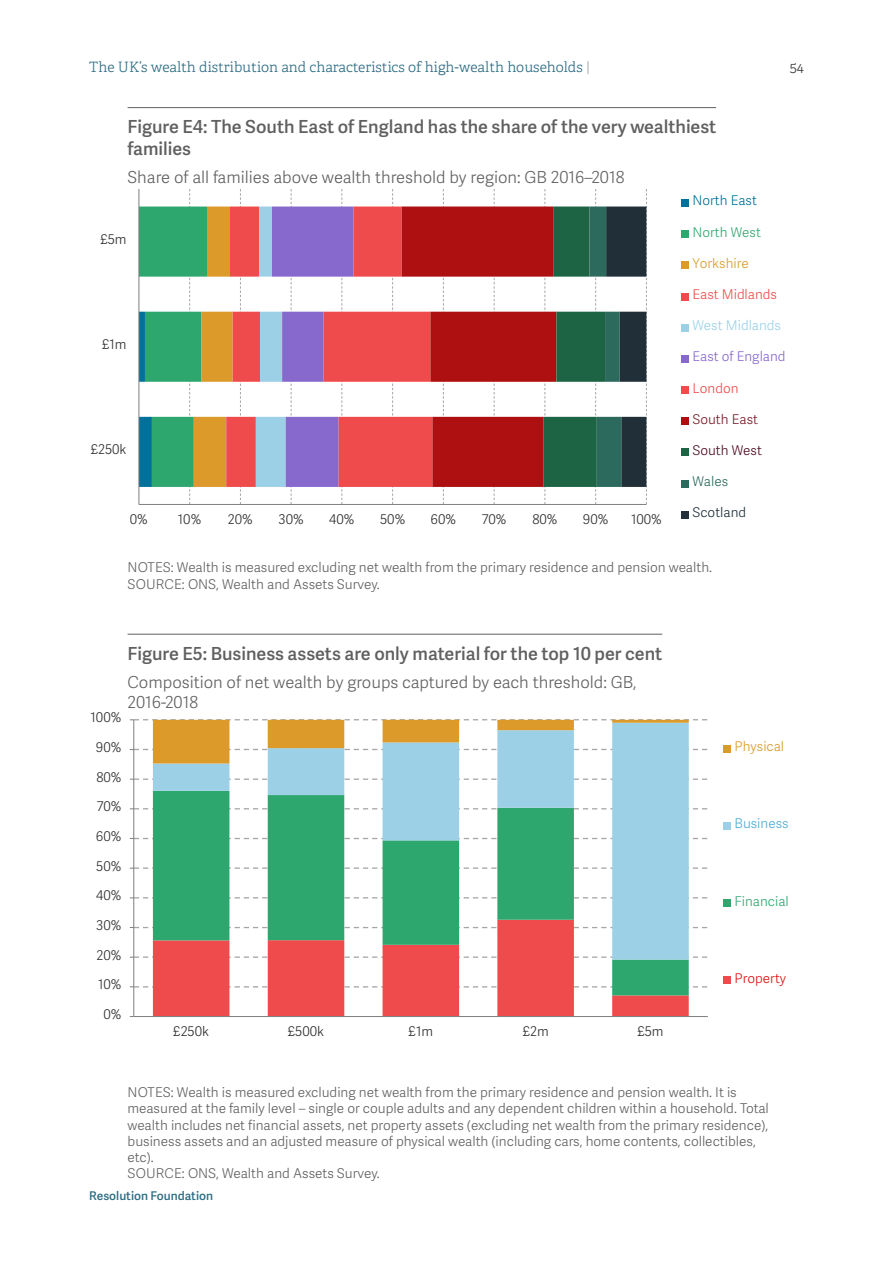
<style>
.page{position:relative;width:893px;height:1263px;background:#fff}
.page>*{position:absolute;margin:0;border:0;box-sizing:border-box;transform-origin:0 0}
.t1{font:18px/21.6px "Adelle Sans Sb";color:#606060}
.t2{font:16.5px/19.8px "Adelle Sans Lt";color:#606060}
.t3{font:300 14.25px "Adelle";color:#2e6c83}
.t4{font:300 14.25px "Adelle";color:#404040}
.t5{font:13.5px/16.2px "Adelle Sans Lt";color:#606060}
.t6{font:13.35px "Adelle Sans Lt";color:#2d2d2d}
.t7{font:13.35px "Adelle Sans Lt";color:#2ea76f}
.t8{font:13.35px "Adelle Sans Lt";color:#f04b4c}
.t9{font:13.35px "Adelle Sans Lt";color:#db9a2a}
.t10{font:13.35px "Adelle Sans Lt";color:#8768cd}
.t11{font:13.35px "Adelle Sans Lt";color:#9cd0e7}
.t12{font:13.35px "Adelle Sans Lt";color:#00719a}
.t13{font:13.35px "Adelle Sans Lt";color:#771c28}
.t14{font:13.35px "Adelle Sans Lt";color:#4d0c21}
.t15{font:13.35px "Adelle Sans Lt";color:#202f38}
.t16{font:13.35px "Adelle Sans Lt";color:#4eabd4}
.t17{font:13.35px "Adelle Sans Lt";color:#da1213}
.t18{font:13.35px "Adelle Sans Lt";color:#2c6a5e}
.t19{font:12px "Adelle Sans Sb";color:#2e6c83}
.s1{font-family:"Adelle Sans Lt";font-weight:400;color:#9f9f9f}
</style>
<div class="page">
<hr style="left:128px;top:107px;width:588px;height:1px;background:#606060">
<hr style="left:128px;top:634px;width:534px;height:1px;background:#606060">
<svg style="left:140px;top:189px;width:507px;height:315px"></svg>
<hr style="left:139px;top:504px;width:507px;height:1px;background:#7f7f7f">
<hr style="left:139px;top:189px;width:1px;height:315px;background:#7f7f7f">
<div style="left:681px;top:199px;width:8px;height:8px;background:#00719a"></div>
<div style="left:681px;top:230px;width:8px;height:8px;background:#2ea76f"></div>
<div style="left:681px;top:261px;width:8px;height:8px;background:#db9a2a"></div>
<div style="left:681px;top:293px;width:8px;height:7px;background:#f04b4c"></div>
<div style="left:681px;top:324px;width:8px;height:7px;background:#9cd0e7"></div>
<div style="left:681px;top:355px;width:8px;height:8px;background:#8768cd"></div>
<div style="left:681px;top:386px;width:8px;height:8px;background:#f04b4c"></div>
<div style="left:681px;top:417px;width:8px;height:8px;background:#ae0f10"></div>
<div style="left:681px;top:449px;width:8px;height:7px;background:#1c6443"></div>
<div style="left:681px;top:480px;width:8px;height:7px;background:#2c6a5e"></div>
<div style="left:681px;top:511px;width:8px;height:7px;background:#202f38"></div>
<svg style="left:153px;top:995px;width:536px;height:21px;fill:#f04b4c"></svg>
<svg style="left:153px;top:959px;width:536px;height:36px;fill:#f04b4c"></svg>
<svg style="left:153px;top:763px;width:536px;height:196px"></svg>
<hr style="left:134px;top:720px;width:1px;height:296px;background:#7f7f7f">
<svg style="left:130px;top:986px;width:578px;height:1px"></svg>
<svg style="left:130px;top:956px;width:578px;height:2px"></svg>
<svg style="left:130px;top:927px;width:578px;height:1px"></svg>
<svg style="left:130px;top:897px;width:578px;height:2px"></svg>
<svg style="left:130px;top:867px;width:578px;height:2px"></svg>
<svg style="left:130px;top:838px;width:578px;height:1px"></svg>
<svg style="left:130px;top:808px;width:578px;height:1px"></svg>
<svg style="left:130px;top:778px;width:578px;height:2px"></svg>
<svg style="left:130px;top:719px;width:578px;height:44px"></svg>
<hr style="left:134px;top:1016px;width:574px;height:1px;background:#7f7f7f">
<div style="left:723px;top:745px;width:8px;height:7px;background:#db9a2a"></div>
<div style="left:723px;top:822px;width:8px;height:7px;background:#9cd0e7"></div>
<div style="left:723px;top:899px;width:8px;height:8px;background:#2ea76f"></div>
<div style="left:723px;top:976px;width:8px;height:8px;background:#f04b4c"></div>
<p class="t3" style="left:89px;top:59px;width:502px">The UK’s wealth distribution and characteristics of high-wealth households <span class="s1">|</span></p>
<h1 class="t1" style="left:128px;top:115px;width:590px">Figure E4: The South East of England has the share of the very wealthiest families</h1>
<p class="t2" style="left:128px;top:167px;width:498px">Share of all families above wealth threshold by region: GB 2016–2018</p>
<p class="t4" style="left:790px;top:59px;width:15px">54</p>
<p class="t6" style="left:100px;top:230px;width:28px">£5m</p>
<p class="t6" style="left:102px;top:335px;width:26px">£1m</p>
<p class="t6" style="left:91px;top:440px;width:37px">£250k</p>
<p class="t6" style="left:130px;top:510px;width:20px">0%</p>
<p class="t6" style="left:178px;top:510px;width:25px">10%</p>
<p class="t6" style="left:228px;top:510px;width:26px">20%</p>
<p class="t6" style="left:279px;top:510px;width:27px">30%</p>
<p class="t6" style="left:329px;top:510px;width:27px">40%</p>
<p class="t6" style="left:380px;top:510px;width:27px">50%</p>
<p class="t6" style="left:431px;top:510px;width:27px">60%</p>
<p class="t6" style="left:482px;top:510px;width:26px">70%</p>
<p class="t6" style="left:532px;top:510px;width:27px">80%</p>
<p class="t6" style="left:583px;top:510px;width:27px">90%</p>
<p class="t6" style="left:631px;top:510px;width:32px">100%</p>
<p class="t12" style="left:692px;top:191px;width:66px">North East</p>
<p class="t7" style="left:692px;top:222px;width:70px">North West</p>
<p class="t9" style="left:692px;top:254px;width:58px">Yorkshire</p>
<p class="t8" style="left:692px;top:285px;width:86px">East Midlands</p>
<p class="t11" style="left:692px;top:316px;width:90px">West Midlands</p>
<p class="t10" style="left:692px;top:347px;width:95px">East of England</p>
<p class="t8" style="left:692px;top:378px;width:48px">London</p>
<p class="t13" style="left:692px;top:409px;width:67px">South East</p>
<p class="t14" style="left:692px;top:441px;width:71px">South West</p>
<p class="t18" style="left:692px;top:472px;width:37px">Wales</p>
<p class="t15" style="left:692px;top:503px;width:55px">Scotland</p>
<p class="t5" style="left:128px;top:559px;width:586px">NOTES: Wealth is measured excluding net wealth from the primary residence and pension wealth.<br>SOURCE: ONS, Wealth and Assets Survey.</p>
<h1 class="t1" style="left:128px;top:642px;width:536px">Figure E5: Business assets are only material for the top 10 per cent</h1>
<p class="t2" style="left:128px;top:672px;width:511px">Composition of net wealth by groups captured by each threshold: GB,<br>2016-2018</p>
<p class="t6" style="left:91px;top:708px;width:32px">100%</p>
<p class="t6" style="left:96px;top:738px;width:27px">90%</p>
<p class="t6" style="left:96px;top:767px;width:27px">80%</p>
<p class="t6" style="left:97px;top:797px;width:26px">70%</p>
<p class="t6" style="left:96px;top:827px;width:27px">60%</p>
<p class="t6" style="left:96px;top:856px;width:27px">50%</p>
<p class="t6" style="left:96px;top:886px;width:27px">40%</p>
<p class="t6" style="left:96px;top:916px;width:27px">30%</p>
<p class="t6" style="left:97px;top:945px;width:26px">20%</p>
<p class="t6" style="left:98px;top:975px;width:25px">10%</p>
<p class="t6" style="left:103px;top:1005px;width:20px">0%</p>
<p class="t6" style="left:173px;top:1022px;width:37px">£250k</p>
<p class="t6" style="left:288px;top:1022px;width:38px">£500k</p>
<p class="t6" style="left:409px;top:1022px;width:26px">£1m</p>
<p class="t6" style="left:523px;top:1022px;width:27px">£2m</p>
<p class="t6" style="left:637px;top:1022px;width:28px">£5m</p>
<p class="t9" style="left:734px;top:737px;width:51px">Physical</p>
<p class="t16" style="left:734px;top:814px;width:56px">Business</p>
<p class="t7" style="left:734px;top:891px;width:56px">Financial</p>
<p class="t17" style="left:734px;top:968px;width:53px">Property</p>
<p class="t5" style="left:128px;top:1084px;width:643px">NOTES: Wealth is measured excluding net wealth from the primary residence and pension wealth. It is measured at the family level – single or couple adults and any dependent children within a household. Total wealth includes net financial assets, net property assets (excluding net wealth from the primary residence), business assets and an adjusted measure of physical wealth (including cars, home contents, collectibles, etc).<br>SOURCE: ONS, Wealth and Assets Survey.</p>
<p class="t19" style="left:89px;top:1187px;width:125px">Resolution Foundation</p>
</div>
